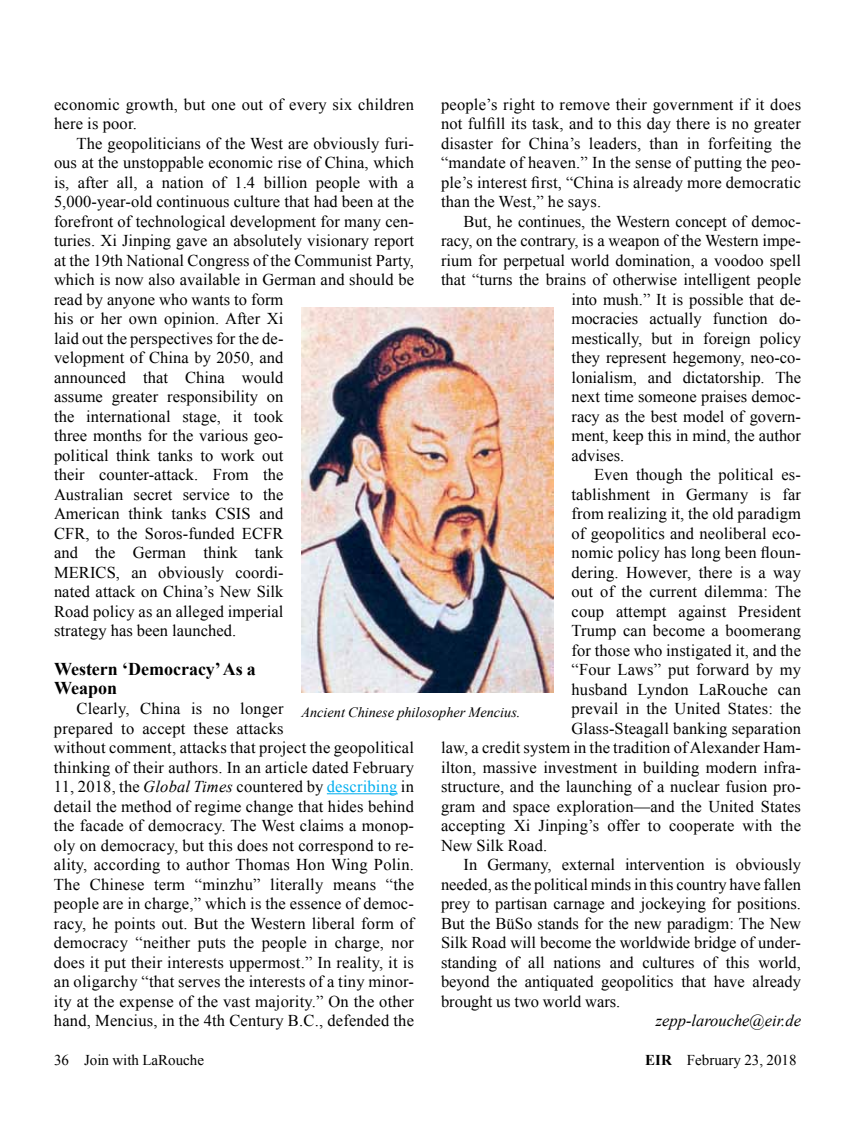
<style>
.page{position:relative;width:864px;height:1134px;background:#fff}
.page>*{position:absolute;margin:0;border:0;box-sizing:border-box;transform-origin:0 0}
.t1{font:700 18px/19.5px "Times New Roman";color:#000}
.t2{font:16.5px/19.5px "Times New Roman";letter-spacing:.005em;color:#000}
.t3{font:italic 16.5px "Times New Roman";color:#000}
.t4{font:15px "Times New Roman";color:#000}
.t5{font:italic 14.25px "Times New Roman";color:#000}
.s1{font-style:italic}
.s2{color:#00aeef}
.s3{font-weight:700}
</style>
<div class="page">
<hr style="left:327px;top:793px;width:71px;height:1px;background:#00aeef">
<img style="left:302px;top:308px;width:252px;height:385px">
<p class="t2" style="left:54px;top:94px;width:362px">economic growth, but one out of every six children here is poor.</p>
<p class="t2" style="left:54px;top:133px;width:362px;text-indent:23px">The geopoliticians of the West are obviously furi&shy;ous at the unstoppable economic rise of China, which is, after all, a nation of 1.4 billion people with a 5,000-year-old continuous culture that had been at the forefront of technological development for many cen&shy;turies. Xi Jinping gave an absolutely visionary report at the 19th National Congress of the Communist Party, which is now also available in German and should be read by anyone who wants to form<br>his or her own opinion. After Xi<br>laid out the perspectives for the de-<br>velopment of China by 2050, and<br>announced that China would<br>assume greater responsibility on<br>the international stage, it took<br>three months for the various geo-<br>political think tanks to work out<br>their counter-attack. From the<br>Australian secret service to the<br>American think tanks CSIS and<br>CFR, to the Soros-funded ECFR<br>and the German think tank<br>MERICS, an obviously coordi-<br>nated attack on China’s New Silk<br>Road policy as an alleged imperial<br>strategy has been launched.</p>
<p class="t1" style="left:54px;top:659px;width:203px">Western ‘Democracy’ As a<br>Weapon</p>
<p class="t2" style="left:54px;top:698px;width:362px;text-indent:23px">Clearly, China is no longer<br>prepared to accept these attacks<br>without comment, attacks that project the geopolitical thinking of their authors. In an article dated February 11, 2018, the <span class="s1">Global Times</span> countered by <span class="s2">describing</span> in detail the method of regime change that hides behind the facade of democracy. The West claims a monop&shy;oly on democracy, but this does not correspond to re&shy;ality, according to author Thomas Hon Wing Polin.<br>The Chinese term “minzhu” literally means “the people are in charge,” which is the essence of democ&shy;racy, he points out. But the Western liberal form of democracy “neither puts the people in charge, nor does it put their interests uppermost.” In reality, it is an oligarchy “that serves the interests of a tiny minor&shy;ity at the expense of the vast majority.” On the other hand, Mencius, in the 4th Century B.C., defended the</p>
<p class="t2" style="left:441px;top:94px;width:362px;text-align:justify">people’s right to remove their government if it does not fulfill its task, and to this day there is no greater disaster for China’s leaders, than in forfeiting the “mandate of heaven.” In the sense of putting the peo&shy;ple’s interest first, “China is already more democratic than the West,” he says.</p>
<p class="t2" style="left:464px;top:211px;width:339px">But, he continues, the Western concept of democ-</p>
<p class="t2" style="left:441px;top:231px;width:361px">racy, on the contrary, is a weapon of the Western impe-</p>
<p class="t2" style="left:441px;top:250px;width:361px">rium for perpetual world domination, a voodoo spell</p>
<p class="t2" style="left:441px;top:270px;width:361px">that “turns the brains of otherwise intelligent people</p>
<p class="t2" style="left:572px;top:289px;width:231px">into mush.” It is possible that de-</p>
<p class="t2" style="left:572px;top:309px;width:231px">mocracies actually function do-</p>
<p class="t2" style="left:572px;top:328px;width:231px">mestically, but in foreign policy</p>
<p class="t2" style="left:572px;top:348px;width:231px">they represent hegemony, neo-co-</p>
<p class="t2" style="left:572px;top:367px;width:231px">lonialism, and dictatorship. The</p>
<p class="t2" style="left:572px;top:387px;width:231px">next time someone praises democ-</p>
<p class="t2" style="left:572px;top:406px;width:231px">racy as the best model of govern-</p>
<p class="t2" style="left:572px;top:426px;width:231px">ment, keep this in mind, the author</p>
<p class="t2" style="left:572px;top:445px;width:54px">advises.</p>
<p class="t2" style="left:594px;top:465px;width:209px">Even though the political es-</p>
<p class="t2" style="left:572px;top:484px;width:231px">tablishment in Germany is far</p>
<p class="t2" style="left:572px;top:504px;width:231px">from realizing it, the old paradigm</p>
<p class="t2" style="left:572px;top:523px;width:231px">of geopolitics and neoliberal eco-</p>
<p class="t2" style="left:572px;top:543px;width:231px">nomic policy has long been floun-</p>
<p class="t2" style="left:572px;top:562px;width:231px">dering. However, there is a way</p>
<p class="t2" style="left:572px;top:582px;width:231px">out of the current dilemma: The</p>
<p class="t2" style="left:572px;top:601px;width:231px">coup attempt against President</p>
<p class="t2" style="left:572px;top:621px;width:231px">Trump can become a boomerang</p>
<p class="t2" style="left:572px;top:640px;width:231px">for those who instigated it, and the</p>
<p class="t2" style="left:572px;top:660px;width:231px">“Four Laws” put forward by my</p>
<p class="t2" style="left:572px;top:679px;width:231px">husband Lyndon LaRouche can</p>
<p class="t2" style="left:572px;top:699px;width:231px">prevail in the United States: the</p>
<p class="t2" style="left:572px;top:718px;width:231px">Glass-Steagall banking separation</p>
<p class="t2" style="left:441px;top:738px;width:362px">law, a credit system in the tradition of Alexander Ham-</p>
<p class="t2" style="left:441px;top:757px;width:362px">ilton, massive investment in building modern infra-</p>
<p class="t2" style="left:441px;top:777px;width:361px">structure, and the launching of a nuclear fusion pro-</p>
<p class="t2" style="left:441px;top:796px;width:362px">gram and space exploration—and the United States</p>
<p class="t2" style="left:441px;top:816px;width:362px">accepting Xi Jinping’s offer to cooperate with the</p>
<p class="t2" style="left:441px;top:835px;width:108px">New Silk Road.</p>
<p class="t2" style="left:464px;top:855px;width:339px">In Germany, external intervention is obviously</p>
<p class="t2" style="left:441px;top:874px;width:362px">needed, as the political minds in this country have fallen</p>
<p class="t2" style="left:441px;top:894px;width:362px">prey to partisan carnage and jockeying for positions.</p>
<p class="t2" style="left:441px;top:913px;width:362px">But the BüSo stands for the new paradigm: The New</p>
<p class="t2" style="left:441px;top:933px;width:361px">Silk Road will become the worldwide bridge of under-</p>
<p class="t2" style="left:441px;top:952px;width:361px">standing of all nations and cultures of this world,</p>
<p class="t2" style="left:441px;top:972px;width:361px">beyond the antiquated geopolitics that have already</p>
<p class="t2" style="left:441px;top:991px;width:181px">brought us two world wars.</p>
<p class="t3" style="left:656px;top:1009px;width:147px">zepp-larouche@eir.de</p>
<p class="t5" style="left:302px;top:703px;width:220px">Ancient Chinese philosopher Mencius.</p>
<p class="t4" style="left:54px;top:1050px;width:152px">36 Join with LaRouche</p>
<p class="t4" style="left:645px;top:1050px;width:153px"><span class="s3">EIR</span> February 23, 2018</p>
</div>
